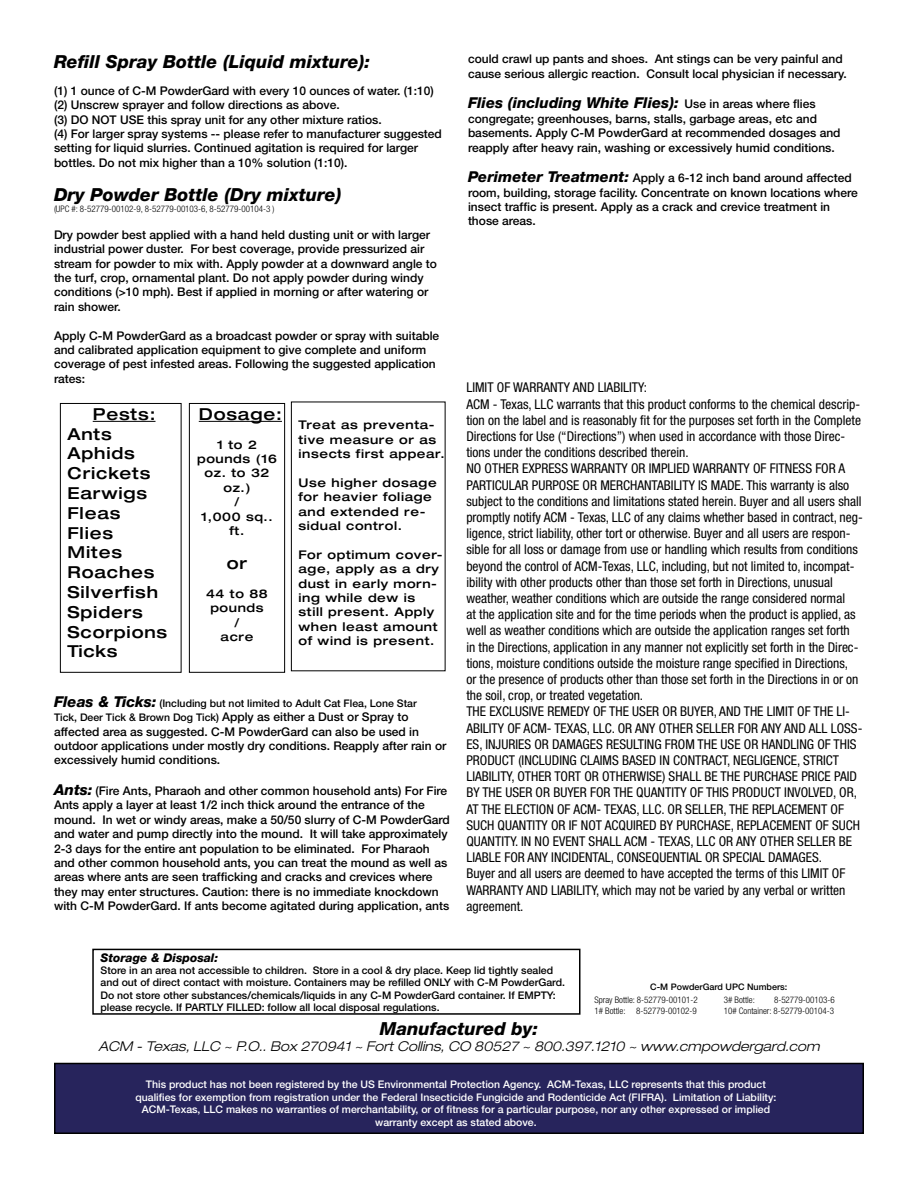
<style>
.page{position:relative;width:918px;height:1188px;background:#fff}
.page>*{position:absolute;margin:0;border:0;box-sizing:border-box;transform-origin:0 0}
.t1{font:italic 800 18px "Helvetica Neue";color:#000}
.t2{font:500 expanded 16.5px/19.8px "Helvetica Neue";letter-spacing:.05em;color:#000}
.t3{font:italic 800 15px "Helvetica Neue";color:#000}
.t4{font:condensed 13.5px/16.2px "Helvetica Neue";color:#000}
.t5{font:italic 300 expanded 13.5px "Helvetica Neue";color:#000}
.t6{font:500 12px/14.4px "Helvetica Neue";color:#000}
.t7{font:500 expanded 12px/14.4px "Helvetica Neue";letter-spacing:.05em;color:#000}
.t8{font:italic 800 12px "Helvetica Neue";color:#000}
.t9{font:500 10.5px/12.6px "Helvetica Neue";color:#000}
.t10{font:500 10.5px/12.6px "Helvetica Neue";color:#fff;text-align:center}
.t11{font:300 condensed 9px/10.8px "Helvetica Neue";color:#000}
.t12{font:500 9px "Helvetica Neue";color:#000}
.s1{font-weight:800;font-style:italic;font-size:15px}
.s2{font-size:12px}
.s3{font-weight:500;font-style:normal;font-size:12px}
</style>
<div class="page">
<div style="left:55px;top:1063px;width:808px;height:70px;background:#27245c"></div>
<div style="left:54px;top:1063px;width:810px;height:71px;border:2px solid #000"></div>
<div style="left:92px;top:949px;width:488px;height:66px;border:2px solid #000"></div>
<hr style="left:93px;top:421px;width:63px;height:1px;background:#000">
<div style="left:60px;top:403px;width:122px;height:270px;border:1px solid #000"></div>
<hr style="left:199px;top:421px;width:83px;height:1px;background:#000">
<div style="left:189px;top:403px;width:96px;height:270px;border:1px solid #000"></div>
<div style="left:291px;top:402px;width:155px;height:269px;border:1px solid #000"></div>
<h1 class="t1" style="left:54px;top:51px;width:318px">Refill Spray Bottle (Liquid mixture):</h1>
<p class="t6" style="left:54px;top:83px;width:389px">(1) 1 ounce of C-M PowderGard with every 10 ounces of water. (1:10) (2) Unscrew sprayer and follow directions as above.<br>(3) DO NOT USE this spray unit for any other mixture ratios.<br>(4) For larger spray systems -- please refer to manufacturer suggested setting for liquid slurries. Continued agitation is required for larger bottles. Do not mix higher than a 10% solution (1:10).</p>
<h1 class="t1" style="left:54px;top:184px;width:289px">Dry Powder Bottle (Dry mixture)</h1>
<p class="t11" style="left:54px;top:203px;width:222px">(UPC #: 8-52779-00102-9, 8-52779-00103-6, 8-52779-00104-3 )</p>
<p class="t6" style="left:54px;top:227px;width:385px">Dry powder best applied with a hand held dusting unit or with larger industrial power duster. For best coverage, provide pressurized air stream for powder to mix with. Apply powder at a downward angle to the turf, crop, ornamental plant. Do not apply powder during windy conditions (&gt;10 mph). Best if applied in morning or after watering or rain shower.</p>
<p class="t6" style="left:54px;top:328px;width:387px">Apply C-M PowderGard as a broadcast powder or spray with suitable and calibrated application equipment to give complete and uniform coverage of pest infested areas. Following the suggested application rates:</p>
<h2 class="t2" style="left:68px;top:404px;width:101px;text-indent:25px">Pests:<br>Ants<br>Aphids<br>Crickets<br>Earwigs<br>Fleas<br>Flies<br>Mites<br>Roaches<br>Silverfish<br>Spiders<br>Scorpions<br>Ticks</h2>
<h2 class="t2" style="left:199px;top:404px;width:85px">Dosage:</h2>
<p class="t7" style="left:197px;top:437px;width:81px;text-align:center">1 to 2 pounds (16 oz. to 32 oz.)<br>/<br>1,000 sq.. ft.</p>
<h2 class="t2" style="left:227px;top:553px;width:22px">or</h2>
<p class="t7" style="left:206px;top:586px;width:63px;text-align:center">44 to 88 pounds<br>/<br>acre</p>
<p class="t7" style="left:298px;top:417px;width:148px">Treat as preventa&shy;tive measure or as insects first appear.</p>
<p class="t7" style="left:298px;top:475px;width:140px">Use higher dosage for heavier foliage and extended re&shy;sidual control.</p>
<p class="t7" style="left:298px;top:547px;width:146px">For optimum cover&shy;age, apply as a dry dust in early morn&shy;ing while dew is<br>still present. Apply when least amount of wind is present.</p>
<p class="t9" style="left:54px;top:696px;width:364px;line-height:14.4px"><span class="s1">Fleas &amp; Ticks:</span> (Including but not limited to Adult Cat Flea, Lone Star<br>Tick, Deer Tick &amp; Brown Dog Tick) <span class="s2">Apply as either a Dust or Spray to</span></p>
<p class="t6" style="left:54px;top:724px;width:394px">affected area as suggested. C-M PowderGard can also be used in outdoor applications under mostly dry conditions. Reapply after rain or excessively humid conditions.</p>
<p class="t6" style="left:54px;top:784px;width:397px"><span class="s1">Ants:</span> (Fire Ants, Pharaoh and other common household ants) For Fire Ants apply a layer at least 1/2 inch thick around the entrance of the mound. In wet or windy areas, make a 50/50 slurry of C-M PowderGard and water and pump directly into the mound. It will take approximately 2-3 days for the entire ant population to be eliminated. For Pharaoh and other common household ants, you can treat the mound as well as areas where ants are seen trafficking and cracks and crevices where they may enter structures. Caution: there is no immediate knockdown with C-M PowderGard. If ants become agitated during application, ants</p>
<p class="t6" style="left:468px;top:52px;width:380px">could crawl up pants and shoes. Ant stings can be very painful and cause serious allergic reaction. Consult local physician if necessary.</p>
<p class="t3" style="left:468px;top:94px;width:349px">Flies (including White Flies): <span class="s3">Use in areas where flies</span></p>
<p class="t6" style="left:468px;top:111px;width:374px">congregate; greenhouses, barns, stalls, garbage areas, etc and basements. Apply C-M PowderGard at recommended dosages and reapply after heavy rain, washing or excessively humid conditions.</p>
<p class="t6" style="left:468px;top:171px;width:391px"><span class="s1">Perimeter Treatment:</span> Apply a 6-12 inch band around affected room, building, storage facility. Concentrate on known locations where insect traffic is present. Apply as a crack and crevice treatment in those areas.</p>
<p class="t4" style="left:466px;top:379px;width:398px">LIMIT OF WARRANTY AND LIABILITY:<br>ACM - Texas, LLC warrants that this product conforms to the chemical descrip&shy;tion on the label and is reasonably fit for the purposes set forth in the Complete Directions for Use (“Directions”) when used in accordance with those Direc&shy;tions under the conditions described therein.<br>NO OTHER EXPRESS WARRANTY OR IMPLIED WARRANTY OF FITNESS FOR A PARTICULAR PURPOSE OR MERCHANTABILITY IS MADE. This warranty is also subject to the conditions and limitations stated herein. Buyer and all users shall promptly notify ACM - Texas, LLC of any claims whether based in contract, neg&shy;ligence, strict liability, other tort or otherwise. Buyer and all users are respon&shy;sible for all loss or damage from use or handling which results from conditions beyond the control of ACM-Texas, LLC, including, but not limited to, incompat&shy;ibility with other products other than those set forth in Directions, unusual weather, weather conditions which are outside the range considered normal<br>at the application site and for the time periods when the product is applied, as well as weather conditions which are outside the application ranges set forth<br>in the Directions, application in any manner not explicitly set forth in the Direc&shy;tions, moisture conditions outside the moisture range specified in Directions,<br>or the presence of products other than those set forth in the Directions in or on the soil, crop, or treated vegetation.<br>THE EXCLUSIVE REMEDY OF THE USER OR BUYER, AND THE LIMIT OF THE LI-ABILITY OF ACM- TEXAS, LLC. OR ANY OTHER SELLER FOR ANY AND ALL LOSS-ES, INJURIES OR DAMAGES RESULTING FROM THE USE OR HANDLING OF THIS PRODUCT (INCLUDING CLAIMS BASED IN CONTRACT, NEGLIGENCE, STRICT LIABILITY, OTHER TORT OR OTHERWISE) SHALL BE THE PURCHASE PRICE PAID BY THE USER OR BUYER FOR THE QUANTITY OF THIS PRODUCT INVOLVED, OR, AT THE ELECTION OF ACM- TEXAS, LLC. OR SELLER, THE REPLACEMENT OF SUCH QUANTITY OR IF NOT ACQUIRED BY PURCHASE, REPLACEMENT OF SUCH QUANTITY. IN NO EVENT SHALL ACM - TEXAS, LLC OR ANY OTHER SELLER BE LIABLE FOR ANY INCIDENTAL, CONSEQUENTIAL OR SPECIAL DAMAGES.<br>Buyer and all users are deemed to have accepted the terms of this LIMIT OF WARRANTY AND LIABILITY, which may not be varied by any verbal or written agreement.</p>
<p class="t8" style="left:101px;top:951px;width:119px">Storage &amp; Disposal:</p>
<p class="t9" style="left:101px;top:963px;width:466px">Store in an area not accessible to children. Store in a cool &amp; dry place. Keep lid tightly sealed and out of direct contact with moisture. Containers may be refilled ONLY with C-M PowderGard.<br>Do not store other substances/chemicals/liquids in any C-M PowderGard container. If EMPTY: please recycle. If PARTLY FILLED: follow all local disposal regulations.</p>
<h1 class="t1" style="left:380px;top:1017px;width:160px">Manufactured by:</h1>
<p class="t5" style="left:98px;top:1038px;width:723px">ACM - Texas, LLC ~ P.O.. Box 270941 ~ Fort Collins, CO 80527 ~ 800.397.1210 ~ www.cmpowdergard.com</p>
<p class="t12" style="left:650px;top:982px;width:139px">C-M PowderGard UPC Numbers:</p>
<p class="t11" style="left:595px;top:994px;width:105px">Spray Bottle: 8-52779-00101-2<br>1# Bottle: 8-52779-00102-9</p>
<p class="t11" style="left:724px;top:994px;width:33px">3# Bottle:</p>
<p class="t11" style="left:724px;top:994px;width:113px;text-align:right">8-52779-00103-6<br>10# Container: 8-52779-00104-3</p>
<p class="t10" style="left:135px;top:1078px;width:642px">This product has not been registered by the US Environmental Protection Agency. ACM-Texas, LLC represents that this product qualifies for exemption from registration under the Federal Insecticide Fungicide and Rodenticide Act (FIFRA). Limitation of Liability:<br>ACM-Texas, LLC makes no warranties of merchantability, or of fitness for a particular purpose, nor any other expressed or implied warranty except as stated above.</p>
</div>
